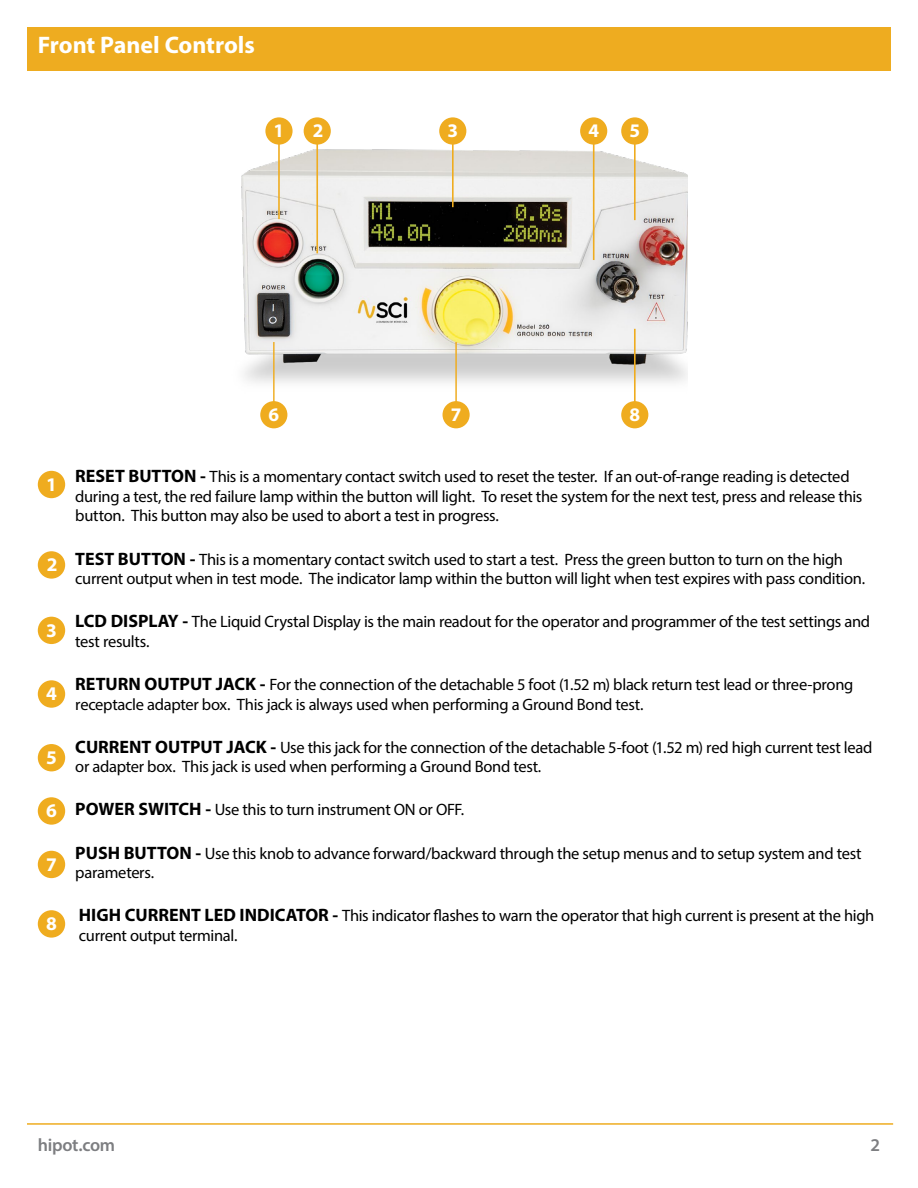
<style>
.page{position:relative;width:918px;height:1188px;background:#fff}
.page>*{position:absolute;margin:0;border:0;box-sizing:border-box;transform-origin:0 0}
.t1{font:700 24px "Myriad Pro";color:#fff}
.t2{font:700 19.35px "Myriad Pro";color:#fff}
.t3{font:600 18px "Myriad Pro";letter-spacing:-.015em;color:#7d7e81}
.t4{font:16.5px/19.5px "Myriad Pro";letter-spacing:-.02em;color:#000}
.s1{font-weight:700;font-size:18px}
</style>
<div class="page">
<hr style="left:27px;top:1123px;width:866px;height:2px;background:#eeac20">
<div style="left:27px;top:27px;width:864px;height:43px;background:#eeac20"></div>
<img style="left:241px;top:137px;width:446px;height:282px">
<div style="left:38px;top:471px;width:27px;height:27px;background:#efac1f;border-radius:50%"></div>
<div style="left:38px;top:797px;width:27px;height:28px;background:#efac1f;border-radius:50%"></div>
<div style="left:38px;top:851px;width:27px;height:27px;background:#efac1f;border-radius:50%"></div>
<div style="left:38px;top:910px;width:27px;height:28px;background:#efac1f;border-radius:50%"></div>
<div style="left:38px;top:551px;width:27px;height:28px;background:#efac1f;border-radius:50%"></div>
<div style="left:38px;top:617px;width:27px;height:27px;background:#efac1f;border-radius:50%"></div>
<div style="left:38px;top:680px;width:27px;height:28px;background:#efac1f;border-radius:50%"></div>
<hr style="left:278px;top:139px;width:2px;height:80px;background:#efac1f">
<div style="left:265px;top:117px;width:28px;height:28px;background:#efac1f;border-radius:50%"></div>
<hr style="left:273px;top:342px;width:2px;height:63px;background:#efac1f">
<div style="left:260px;top:401px;width:27px;height:27px;background:#efac1f;border-radius:50%"></div>
<hr style="left:455px;top:342px;width:2px;height:63px;background:#efac1f">
<div style="left:443px;top:401px;width:27px;height:27px;background:#efac1f;border-radius:50%"></div>
<hr style="left:634px;top:329px;width:2px;height:76px;background:#efac1f">
<div style="left:621px;top:401px;width:27px;height:27px;background:#efac1f;border-radius:50%"></div>
<hr style="left:316px;top:139px;width:2px;height:114px;background:#efac1f">
<div style="left:304px;top:117px;width:27px;height:28px;background:#efac1f;border-radius:50%"></div>
<hr style="left:452px;top:139px;width:2px;height:68px;background:#efac1f">
<div style="left:439px;top:117px;width:27px;height:28px;background:#efac1f;border-radius:50%"></div>
<hr style="left:593px;top:139px;width:2px;height:121px;background:#efac1f">
<div style="left:580px;top:117px;width:27px;height:28px;background:#efac1f;border-radius:50%"></div>
<hr style="left:634px;top:139px;width:2px;height:81px;background:#efac1f">
<div style="left:621px;top:117px;width:27px;height:28px;background:#efac1f;border-radius:50%"></div>
<div style="left:38px;top:744px;width:27px;height:27px;background:#efac1f;border-radius:50%"></div>
<h1 class="t1" style="left:38px;top:29px;width:219px">Front Panel Controls</h1>
<p class="t2" style="left:274px;top:118px;width:12px">1</p>
<p class="t2" style="left:313px;top:118px;width:12px">2</p>
<p class="t2" style="left:447px;top:118px;width:12px">3</p>
<p class="t2" style="left:588px;top:118px;width:12px">4</p>
<p class="t2" style="left:629px;top:118px;width:12px">5</p>
<p class="t2" style="left:269px;top:402px;width:12px">6</p>
<p class="t2" style="left:451px;top:402px;width:12px">7</p>
<p class="t2" style="left:629px;top:402px;width:12px">8</p>
<p class="t2" style="left:46px;top:472px;width:12px">1</p>
<p class="t2" style="left:47px;top:552px;width:12px">2</p>
<p class="t2" style="left:46px;top:617px;width:12px">3</p>
<p class="t2" style="left:46px;top:681px;width:12px">4</p>
<p class="t2" style="left:46px;top:745px;width:12px">5</p>
<p class="t2" style="left:46px;top:798px;width:12px">6</p>
<p class="t2" style="left:46px;top:852px;width:12px">7</p>
<p class="t2" style="left:46px;top:911px;width:12px">8</p>
<p class="t4" style="left:75px;top:467px;width:789px"><span class="s1">RESET BUTTON -</span> This is a momentary contact switch used to reset the tester. If an out-of-range reading is detected during a test, the red failure lamp within the button will light. To reset the system for the next test, press and release this button. This button may also be used to abort a test in progress.</p>
<p class="t4" style="left:75px;top:549px;width:791px"><span class="s1">TEST BUTTON -</span> This is a momentary contact switch used to start a test. Press the green button to turn on the high current output when in test mode. The indicator lamp within the button will light when test expires with pass condition.</p>
<p class="t4" style="left:75px;top:612px;width:796px"><span class="s1">LCD DISPLAY -</span> The Liquid Crystal Display is the main readout for the operator and programmer of the test settings and test results.</p>
<p class="t4" style="left:75px;top:675px;width:780px"><span class="s1">RETURN OUTPUT JACK -</span> For the connection of the detachable 5 foot (1.52 m) black return test lead or three-prong receptacle adapter box. This jack is always used when performing a Ground Bond test.</p>
<p class="t4" style="left:75px;top:737px;width:799px"><span class="s1">CURRENT OUTPUT JACK -</span> Use this jack for the connection of the detachable 5-foot (1.52 m) red high current test lead or adapter box. This jack is used when performing a Ground Bond test.</p>
<p class="t4" style="left:75px;top:800px;width:390px"><span class="s1">POWER SWITCH -</span> Use this to turn instrument ON or OFF.</p>
<p class="t4" style="left:75px;top:843px;width:788px"><span class="s1">PUSH BUTTON -</span> Use this knob to advance forward/backward through the setup menus and to setup system and test parameters.</p>
<p class="t4" style="left:79px;top:906px;width:797px"><span class="s1">HIGH CURRENT LED INDICATOR -</span> This indicator flashes to warn the operator that high current is present at the high current output terminal.</p>
<p class="t3" style="left:38px;top:1133px;width:79px">hipot.com</p>
<p class="t3" style="left:871px;top:1133px;width:11px">2</p>
</div>
